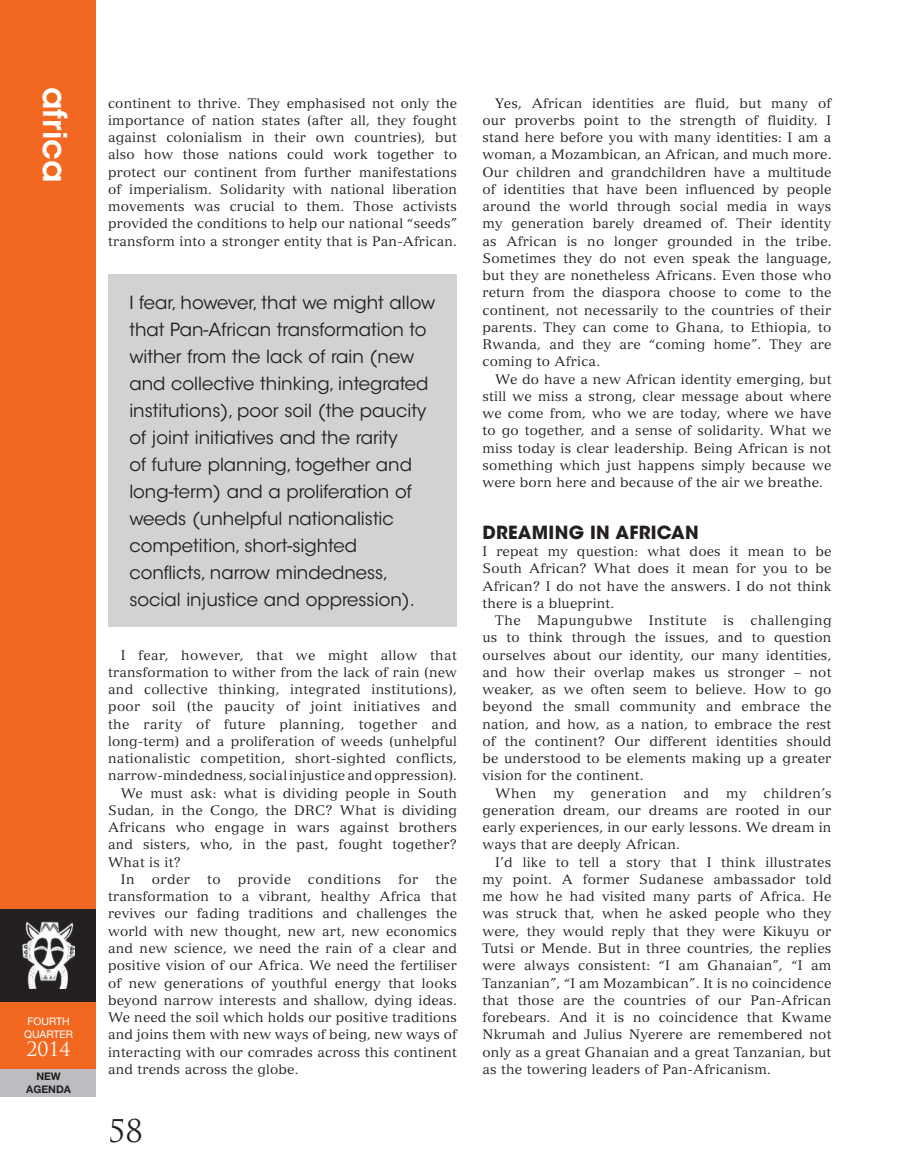
<style>
.page{position:relative;width:897px;height:1173px;background:#fff}
.page>*{position:absolute;margin:0;border:0;box-sizing:border-box;transform-origin:0 0}
.t1{font:600 32.55px "ITC Avant Garde Std";color:#fff}
.t2{font:30.45px "Trajan Pro";color:#231f20}
.t3{font:19.35px "Trajan Pro";color:#fff}
.t4{font:18px/27px "ITC Avant Garde Std";color:#231f20}
.t5{font:700 18px "ITC Avant Garde Std";letter-spacing:.015em;color:#231f20}
.t6{font:13.5px/17.2px "Versailles LT Std";letter-spacing:.015em;color:#231f20;text-align:justify}
.t7{font:13.5px "Versailles LT Std";letter-spacing:.04em;color:#231f20}
.t8{font:13.5px "Versailles LT Std";letter-spacing:.035em;color:#231f20}
.t9{font:10.5px/12.6px "Helvetica Neue LT Std";color:#fff;text-align:center}
.t10{font:700 10.5px/12.6px "Helvetica Neue LT Std";color:#231f20;text-align:center}
</style>
<div class="page">
<div style="left:0;top:0;width:95px;height:1069px;background:#f36821"></div>
<div style="left:0;top:909px;width:95px;height:92px;background:#231f20"></div>
<div style="left:0;top:1069px;width:95px;height:28px;background:#bcbdc0"></div>
<img style="left:22px;top:921px;width:53px;height:67px">
<div style="left:108px;top:274px;width:349px;height:353px;background:#d1d2d4"></div>
<h1 class="t1" style="left:76px;top:87px;width:97px;rotate:90deg">africa</h1>
<p class="t6" style="left:108px;top:94px;width:350px">continent to thrive. They emphasised not only the importance of nation states (after all, they fought against colonialism in their own countries), but also how those nations could work together to protect our continent from further manifestations of imperialism. Solidarity with national liberation movements was crucial to them. Those activists provided the conditions to help our national “seeds” transform into a stronger entity that is Pan-African.</p>
<p class="t9" style="left:24px;top:1015px;width:51px">FOURTH<br>QUARTER</p>
<h3 class="t3" style="left:26px;top:1036px;width:46px">2014</h3>
<p class="t10" style="left:26px;top:1070px;width:46px">NEW<br>AGENDA</p>
<p class="t4" style="left:129px;top:289px;width:307px">I fear, however, that we might allow that Pan-African transformation to wither from the lack of rain (new and collective thinking, integrated institutions), poor soil (the paucity of joint initiatives and the rarity<br>of future planning, together and long-term) and a proliferation of weeds (unhelpful nationalistic competition, short-sighted conflicts, narrow mindedness, social injustice and oppression).</p>
<p class="t6" style="left:121px;top:646px;width:337px">I fear, however, that we might allow that</p>
<p class="t6" style="left:108px;top:663px;width:350px">transformation to wither from the lack of rain (new</p>
<p class="t6" style="left:108px;top:681px;width:350px">and collective thinking, integrated institutions),</p>
<p class="t6" style="left:108px;top:698px;width:350px">poor soil (the paucity of joint initiatives and</p>
<p class="t8" style="left:108px;top:716px;width:350px">the rarity of future planning, together and</p>
<p class="t6" style="left:108px;top:732px;width:350px">long-term) and a proliferation of weeds (unhelpful</p>
<p class="t6" style="left:108px;top:750px;width:350px">nationalistic competition, short-sighted conflicts,</p>
<p class="t6" style="left:108px;top:767px;width:350px">narrow-mindedness, social injustice and oppression).</p>
<p class="t6" style="left:121px;top:784px;width:337px">We must ask: what is dividing people in South</p>
<p class="t6" style="left:108px;top:801px;width:350px">Sudan, in the Congo, the DRC? What is dividing</p>
<p class="t6" style="left:108px;top:819px;width:350px">Africans who engage in wars against brothers</p>
<p class="t6" style="left:108px;top:836px;width:350px">and sisters, who, in the past, fought together?</p>
<p class="t6" style="left:108px;top:853px;width:74px">What is it?</p>
<p class="t6" style="left:121px;top:870px;width:15px">In</p>
<p class="t6" style="left:152px;top:870px;width:40px">order</p>
<p class="t6" style="left:207px;top:870px;width:15px">to</p>
<p class="t7" style="left:238px;top:871px;width:55px">provide</p>
<p class="t7" style="left:308px;top:871px;width:75px">conditions</p>
<p class="t6" style="left:398px;top:870px;width:22px">for</p>
<p class="t6" style="left:108px;top:870px;width:350px;text-indent:327px">the transformation to a vibrant, healthy Africa that revives our fading traditions and challenges the world with new thought, new art, new economics and new science, we need the rain of a clear and positive vision of our Africa. We need the fertiliser of new generations of youthful energy that looks beyond narrow interests and shallow, dying ideas.<br>We need the soil which holds our positive traditions and joins them with new ways of being, new ways of interacting with our comrades across this continent and trends across the globe.</p>
<h2 class="t2" style="left:108px;top:1112px;width:36px">58</h2>
<p class="t6" style="left:482px;top:94px;width:350px;text-indent:13px">Yes, African identities are fluid, but many of our proverbs point to the strength of fluidity. I stand here before you with many identities: I am a woman, a Mozambican, an African, and much more.<br>Our children and grandchildren have a multitude of identities that have been influenced by people around the world through social media in ways my generation barely dreamed of. Their identity as African is no longer grounded in the tribe.<br>Sometimes they do not even speak the language, but they are nonetheless Africans. Even those who return from the diaspora choose to come to the continent, not necessarily to the countries of their parents. They can come to Ghana, to Ethiopia, to Rwanda, and they are “coming home”. They are coming to Africa.</p>
<p class="t6" style="left:482px;top:370px;width:350px;text-indent:13px">We do have a new African identity emerging, but still we miss a strong, clear message about where we come from, who we are today, where we have to go together, and a sense of solidarity. What we miss today is clear leadership. Being African is not something which just happens simply because we were born here and because of the air we breathe.</p>
<h3 class="t5" style="left:482px;top:520px;width:218px">DREAMING IN AFRICAN</h3>
<p class="t6" style="left:482px;top:543px;width:350px">I repeat my question: what does it mean to be South African? What does it mean for you to be African? I do not have the answers. I do not think there is a blueprint.</p>
<p class="t7" style="left:495px;top:612px;width:338px">The Mapungubwe Institute is challenging</p>
<p class="t6" style="left:482px;top:629px;width:350px">us to think through the issues, and to question</p>
<p class="t6" style="left:482px;top:646px;width:350px">ourselves about our identity, our many identities,</p>
<p class="t6" style="left:482px;top:663px;width:350px">and how their overlap makes us stronger – not</p>
<p class="t6" style="left:482px;top:681px;width:350px">weaker, as we often seem to believe. How to go</p>
<p class="t6" style="left:482px;top:698px;width:350px">beyond the small community and embrace the</p>
<p class="t6" style="left:482px;top:715px;width:350px">nation, and how, as a nation, to embrace the rest</p>
<p class="t6" style="left:482px;top:732px;width:350px">of the continent? Our different identities should</p>
<p class="t6" style="left:482px;top:750px;width:350px">be understood to be elements making up a greater</p>
<p class="t6" style="left:482px;top:767px;width:162px">vision for the continent.</p>
<p class="t6" style="left:495px;top:784px;width:43px">When</p>
<p class="t6" style="left:553px;top:784px;width:22px">my</p>
<p class="t7" style="left:591px;top:785px;width:77px">generation</p>
<p class="t6" style="left:683px;top:784px;width:27px">and</p>
<p class="t6" style="left:726px;top:784px;width:22px">my</p>
<p class="t6" style="left:482px;top:784px;width:350px;text-indent:281px">children’s generation dream, our dreams are rooted in our early experiences, in our early lessons. We dream in ways that are deeply African.</p>
<p class="t6" style="left:482px;top:853px;width:350px;text-indent:13px">I’d like to tell a story that I think illustrates my point. A former Sudanese ambassador told me how he had visited many parts of Africa. He was struck that, when he asked people who they were, they would reply that they were Kikuyu or Tutsi or Mende. But in three countries, the replies were always consistent: “I am Ghanaian”, “I am Tanzanian”, “I am Mozambican”. It is no coincidence that those are the countries of our Pan-African forebears. And it is no coincidence that Kwame Nkrumah and Julius Nyerere are remembered not only as a great Ghanaian and a great Tanzanian, but as the towering leaders of Pan-Africanism.</p>
</div>
